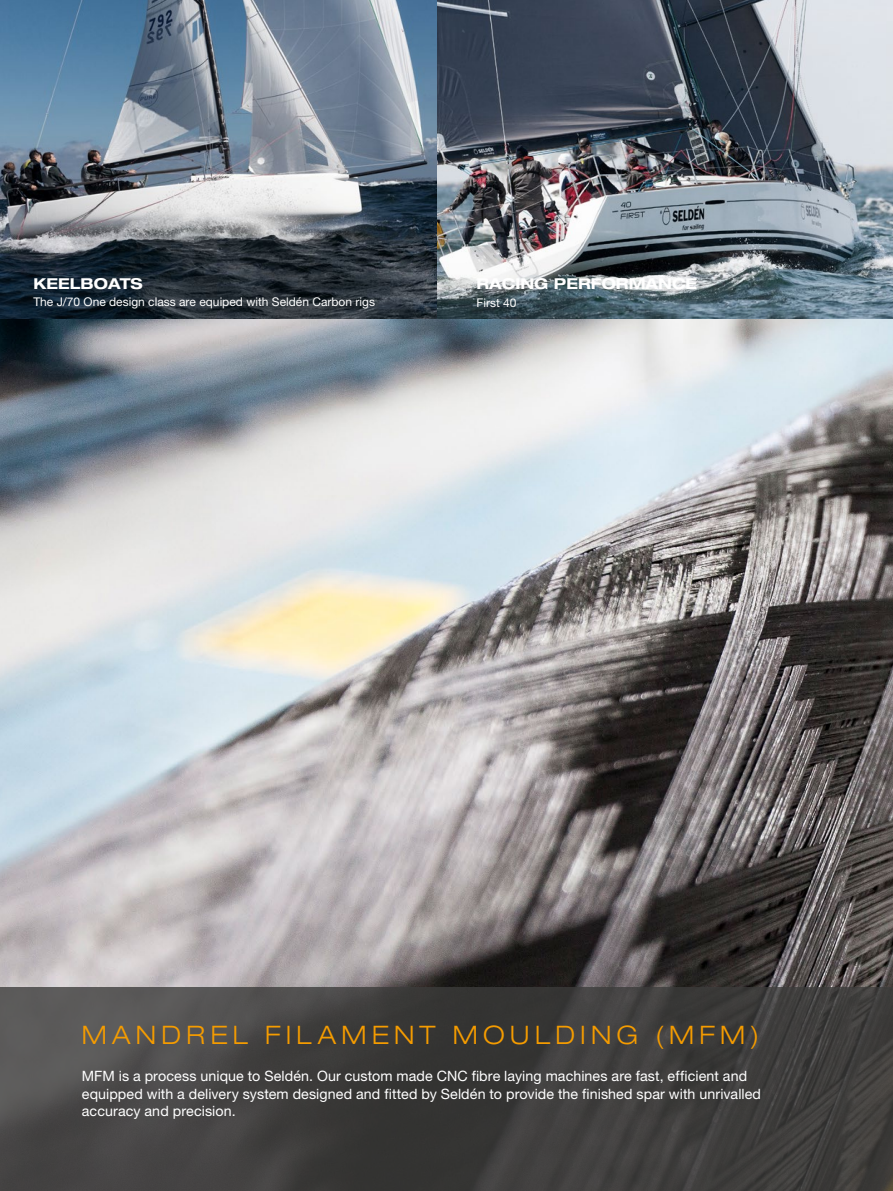
<style>
.page{position:relative;width:893px;height:1191px;background:#fff}
.page>*{position:absolute;margin:0;border:0;box-sizing:border-box;transform-origin:0 0}
.t1{font:300 expanded 25.5px "Helvetica Neue LT Pro";letter-spacing:.205em;color:#f59c00}
.t2{font:700 expanded 15px "Helvetica Neue LT Pro";color:#fff}
.t3{font:14.25px/17.1px "Helvetica Neue LT Pro";letter-spacing:.005em;color:#fff}
.t4{font:12px "Helvetica Neue LT Pro";color:#fff}
</style>
<div class="page">
<img style="left:0;top:318px;width:893px;height:669px">
<svg style="left:0;top:987px;width:893px;height:204px;background:#41403f"></svg>
<img style="left:0;top:0;width:893px;height:318px">
<p class="t2" style="left:33px;top:274px;width:111px">KEELBOATS</p>
<p class="t4" style="left:33px;top:295px;width:343px">The J/70 One design class are equiped with Seldén Carbon rigs</p>
<p class="t2" style="left:476px;top:275px;width:222px">RACING PERFORMANCE</p>
<p class="t4" style="left:476px;top:295px;width:42px">First 40</p>
<h1 class="t1" style="left:82px;top:1019px;width:679px">MANDREL FILAMENT MOULDING (MFM)</h1>
<p class="t3" style="left:82px;top:1067px;width:681px">MFM is a process unique to Seldén. Our custom made CNC fibre laying machines are fast, efficient and equipped with a delivery system designed and fitted by Seldén to provide the finished spar with unrivalled accuracy and precision.</p>
</div>
